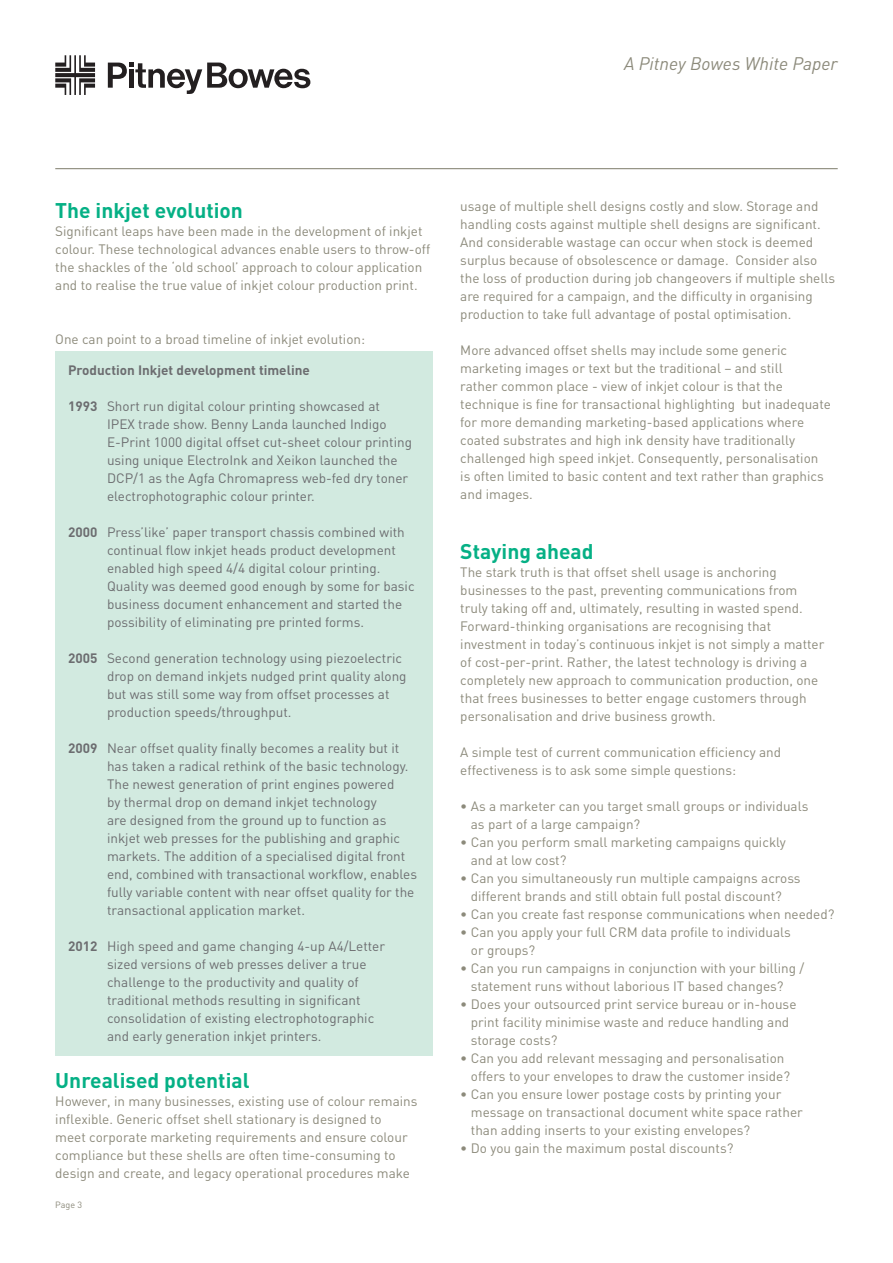
<style>
.page{position:relative;width:893px;height:1263px;background:#fff}
.page>*{position:absolute;margin:0;border:0;box-sizing:border-box;transform-origin:0 0}
._5__sub_heading{font:700 21px "DIN";color:#05b085}
.t1{font:italic 18px "DIN";color:#8c8a7b}
._6__body_copy{font:13.5px/18px "DIN";color:#8c8a7b}
._6__body_copy-2{font:13.5px/18px "DIN";color:#6c6d70}
._6__body_copy-3{font:700 13.5px "DIN";color:#6c6d70}
.t2{font:9px "DIN";color:#8c8a7b}
.s1{font-weight:700}
</style>
<div class="page">
<hr style="left:55px;top:168px;width:783px;height:1px;background:#8c8a7b">
<svg style="left:108px;top:63px;width:202px;height:31px"></svg>
<svg style="left:55px;top:55px;width:40px;height:40px"></svg>
<div style="left:55px;top:351px;width:378px;height:704px;background:#d2eae0"></div>
<h2 class="t1" style="left:624px;top:52px;width:215px">A Pitney Bowes White Paper</h2>
<p class="_5__sub_heading" style="left:55px;top:196px;width:189px">The inkjet evolution</p>
<p class="_6__body_copy" style="left:55px;top:222px;width:377px">Significant leaps have been made in the development of inkjet colour. These technological advances enable users to throw-off the shackles of the ‘old school’ approach to colour application and to realise the true value of inkjet colour production print.</p>
<p class="_6__body_copy" style="left:55px;top:330px;width:311px">One can point to a broad timeline of inkjet evolution:</p>
<p class="_6__body_copy-3" style="left:68px;top:361px;width:243px">Production Inkjet development timeline</p>
<p class="_6__body_copy-2" style="left:107px;top:397px;width:306px;text-indent:-39px"><span class="s1">1993</span> Short run digital colour printing showcased at<br>IPEX trade show. Benny Landa launched Indigo E-Print 1000 digital offset cut-sheet colour printing using unique ElectroInk and Xeikon launched the DCP/1 as the Agfa Chromapress web-fed dry toner electrophotographic colour printer.</p>
<p class="_6__body_copy-2" style="left:107px;top:523px;width:309px;text-indent:-39px"><span class="s1">2000</span> Press’like’ paper transport chassis combined with continual flow inkjet heads product development enabled high speed 4/4 digital colour printing.<br>Quality was deemed good enough by some for basic business document enhancement and started the possibility of eliminating pre printed forms.</p>
<p class="_6__body_copy-2" style="left:107px;top:649px;width:301px;text-indent:-39px"><span class="s1">2005</span> Second generation technology using piezoelectric drop on demand inkjets nudged print quality along but was still some way from offset processes at production speeds/throughput.</p>
<p class="_6__body_copy-2" style="left:107px;top:739px;width:311px;text-indent:-39px"><span class="s1">2009</span> Near offset quality finally becomes a reality but it has taken a radical rethink of the basic technology.<br>The newest generation of print engines powered<br>by thermal drop on demand inkjet technology<br>are designed from the ground up to function as inkjet web presses for the publishing and graphic markets. The addition of a specialised digital front end, combined with transactional workflow, enables fully variable content with near offset quality for the transactional application market.</p>
<p class="_6__body_copy-2" style="left:107px;top:937px;width:280px;text-indent:-39px"><span class="s1">2012</span> High speed and game changing 4-up A4/Letter sized versions of web presses deliver a true challenge to the productivity and quality of traditional methods resulting in significant consolidation of existing electrophotographic and early generation inkjet printers.</p>
<p class="_5__sub_heading" style="left:55px;top:1066px;width:196px">Unrealised potential</p>
<p class="_6__body_copy" style="left:55px;top:1092px;width:364px">However, in many businesses, existing use of colour remains inflexible. Generic offset shell stationary is designed to<br>meet corporate marketing requirements and ensure colour compliance but these shells are often time-consuming to design and create, and legacy operational procedures make</p>
<p class="t2" style="left:55px;top:1199px;width:28px">Page 3</p>
<p class="_6__body_copy" style="left:460px;top:197px;width:376px">usage of multiple shell designs costly and slow. Storage and handling costs against multiple shell designs are significant.<br>And considerable wastage can occur when stock is deemed surplus because of obsolescence or damage. Consider also the loss of production during job changeovers if multiple shells are required for a campaign, and the difficulty in organising production to take full advantage of postal optimisation.</p>
<p class="_6__body_copy" style="left:460px;top:341px;width:372px">More advanced offset shells may include some generic marketing images or text but the traditional – and still<br>rather common place - view of inkjet colour is that the technique is fine for transactional highlighting but inadequate for more demanding marketing-based applications where coated substrates and high ink density have traditionally challenged high speed inkjet. Consequently, personalisation is often limited to basic content and text rather than graphics and images.</p>
<p class="_5__sub_heading" style="left:460px;top:538px;width:135px">Staying ahead</p>
<p class="_6__body_copy" style="left:460px;top:563px;width:366px">The stark truth is that offset shell usage is anchoring businesses to the past, preventing communications from truly taking off and, ultimately, resulting in wasted spend.<br>Forward-thinking organisations are recognising that investment in today’s continuous inkjet is not simply a matter of cost-per-print. Rather, the latest technology is driving a completely new approach to communication production, one that frees businesses to better engage customers through personalisation and drive business growth.</p>
<p class="_6__body_copy" style="left:460px;top:743px;width:322px">A simple test of current communication efficiency and effectiveness is to ask some simple questions:</p>
<p class="_6__body_copy" style="left:471px;top:797px;width:339px;text-indent:-11px">• As a marketer can you target small groups or individuals as part of a large campaign?</p>
<p class="_6__body_copy" style="left:471px;top:833px;width:317px;text-indent:-11px">• Can you perform small marketing campaigns quickly and at low cost?</p>
<p class="_6__body_copy" style="left:460px;top:869px;width:342px;text-align:center">• Can you simultaneously run multiple campaigns across different brands and still obtain full postal discount?</p>
<p class="_6__body_copy" style="left:460px;top:905px;width:376px">• Can you create fast response communications when needed?</p>
<p class="_6__body_copy" style="left:471px;top:923px;width:321px;text-indent:-11px">• Can you apply your full CRM data profile to individuals or groups?</p>
<p class="_6__body_copy" style="left:471px;top:959px;width:335px;text-indent:-11px">• Can you run campaigns in conjunction with your billing / statement runs without laborious IT based changes?</p>
<p class="_6__body_copy" style="left:471px;top:995px;width:327px;text-indent:-11px">• Does your outsourced print service bureau or in-house print facility minimise waste and reduce handling and storage costs?</p>
<p class="_6__body_copy" style="left:471px;top:1049px;width:321px;text-indent:-11px">• Can you add relevant messaging and personalisation offers to your envelopes to draw the customer inside?</p>
<p class="_6__body_copy" style="left:471px;top:1085px;width:333px;text-indent:-11px">• Can you ensure lower postage costs by printing your message on transactional document white space rather than adding inserts to your existing envelopes?</p>
<p class="_6__body_copy" style="left:460px;top:1139px;width:275px">• Do you gain the maximum postal discounts?</p>
</div>
